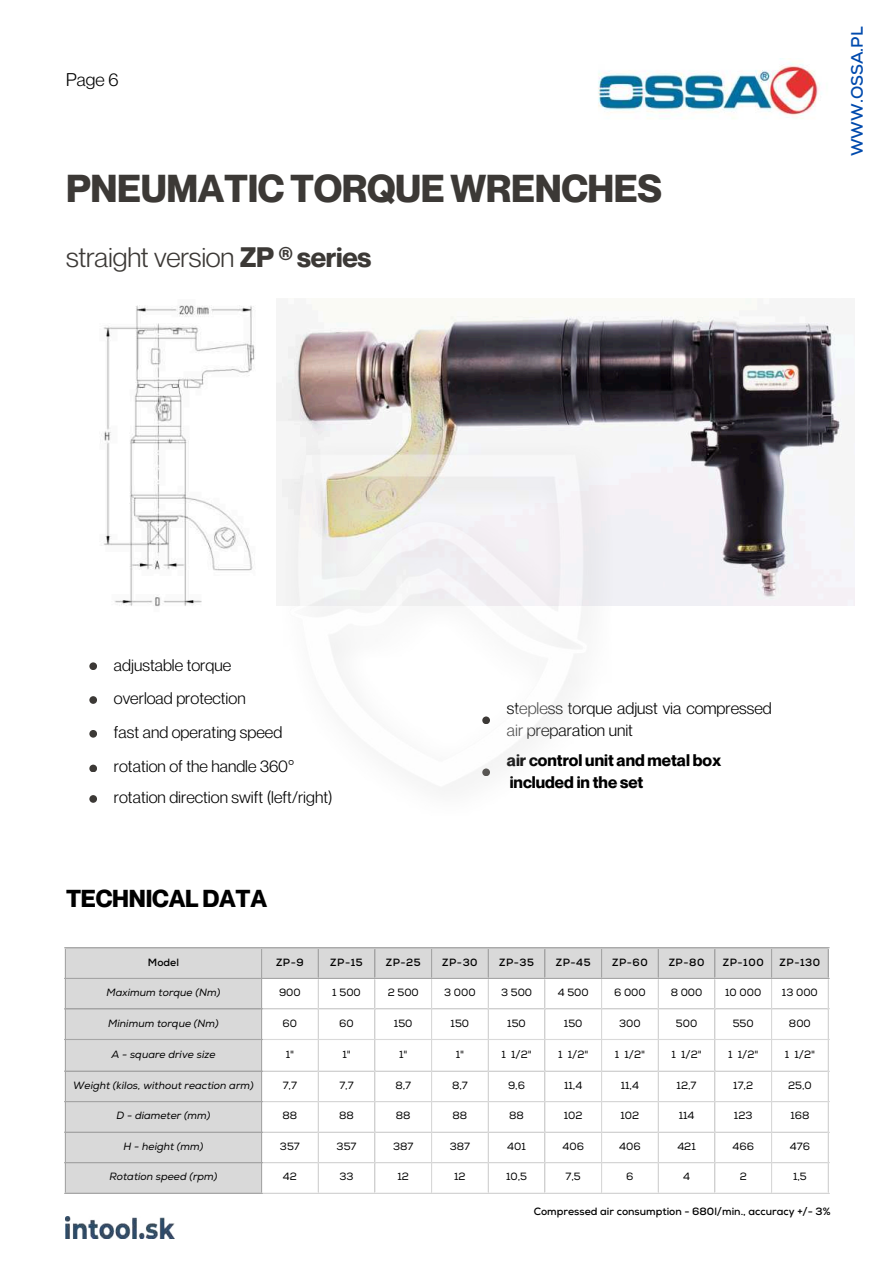
<style>
.page{position:relative;width:894px;height:1264px;background:#fff}
.page>*{position:absolute;margin:0;border:0;box-sizing:border-box;transform-origin:0 0}
.t1{font:700 38.1px "Neue Montreal";letter-spacing:-.01em;color:#3c3936}
.t2{font:27.6px "Neue Montreal";letter-spacing:-.01em;color:#3c3936}
.t3{font:700 24px "Neue Montreal";letter-spacing:-.01em;color:#000}
.t4{font:18px "Neue Montreal";color:#000}
.t5{font:16.5px/34px "Neue Montreal";color:#000}
.t6{font:700 16.5px/22.5px "Neue Montreal";color:#000}
.t7{font:700 16.5px "Nexa";color:#004aad}
.t8{font:10.5px "Nexa";color:#000}
.t9{font:italic 10.5px "Nexa";color:#000}
.t10{font:700 10.5px "Nexa";color:#000}
.s1{font-weight:700}
</style>
<div class="page">
<img style="left:104px;top:305px;width:151px;height:302px">
<img style="left:598px;top:62px;width:224px;height:57px">
<img style="left:276px;top:310px;width:578px;height:296px">
<div style="left:89px;top:730px;width:8px;height:7px;background:#3c3936;border-radius:50%"></div>
<div style="left:89px;top:696px;width:8px;height:8px;background:#3c3936;border-radius:50%"></div>
<div style="left:89px;top:764px;width:8px;height:8px;background:#3c3936;border-radius:50%"></div>
<div style="left:89px;top:795px;width:8px;height:7px;background:#3c3936;border-radius:50%"></div>
<div style="left:89px;top:662px;width:8px;height:8px;background:#3c3936;border-radius:50%"></div>
<svg style="left:65px;top:948px;width:763px;height:244px"></svg>
<hr style="left:65px;top:949px;width:1px;height:243px;background:#a6a6a6">
<hr style="left:261px;top:949px;width:1px;height:243px;background:#a6a6a6">
<hr style="left:317px;top:949px;width:2px;height:28px;background:#a6a6a6">
<svg style="left:374px;top:949px;width:1px;height:28px"></svg>
<svg style="left:431px;top:949px;width:1px;height:28px"></svg>
<svg style="left:487px;top:949px;width:1px;height:28px"></svg>
<svg style="left:544px;top:949px;width:1px;height:28px"></svg>
<svg style="left:601px;top:949px;width:1px;height:28px"></svg>
<svg style="left:657px;top:949px;width:1px;height:28px"></svg>
<svg style="left:714px;top:949px;width:1px;height:28px"></svg>
<hr style="left:770px;top:949px;width:2px;height:28px;background:#a6a6a6">
<svg style="left:827px;top:949px;width:1px;height:28px"></svg>
<hr style="left:64px;top:947px;width:765px;height:1px;background:#a6a6a6">
<hr style="left:64px;top:977px;width:765px;height:1px;background:#a6a6a6">
<hr style="left:64px;top:1008px;width:198px;height:1px;background:#a6a6a6">
<hr style="left:64px;top:1038px;width:198px;height:2px;background:#a6a6a6">
<hr style="left:64px;top:1070px;width:198px;height:1px;background:#a6a6a6">
<hr style="left:64px;top:1101px;width:198px;height:1px;background:#a6a6a6">
<hr style="left:64px;top:1131px;width:198px;height:1px;background:#a6a6a6">
<hr style="left:64px;top:1162px;width:198px;height:1px;background:#a6a6a6">
<hr style="left:64px;top:1192px;width:198px;height:1px;background:#a6a6a6">
<hr style="left:317px;top:979px;width:2px;height:213px;background:#d9d9d9">
<hr style="left:374px;top:979px;width:1px;height:213px;background:#d9d9d9">
<hr style="left:431px;top:979px;width:1px;height:213px;background:#d9d9d9">
<hr style="left:487px;top:979px;width:1px;height:213px;background:#d9d9d9">
<hr style="left:544px;top:979px;width:1px;height:213px;background:#d9d9d9">
<hr style="left:601px;top:979px;width:1px;height:213px;background:#d9d9d9">
<hr style="left:657px;top:979px;width:1px;height:213px;background:#d9d9d9">
<hr style="left:714px;top:979px;width:1px;height:213px;background:#d9d9d9">
<hr style="left:770px;top:979px;width:2px;height:213px;background:#d9d9d9">
<hr style="left:827px;top:979px;width:1px;height:213px;background:#d9d9d9">
<hr style="left:262px;top:1008px;width:567px;height:1px;background:#d9d9d9">
<hr style="left:262px;top:1038px;width:567px;height:2px;background:#d9d9d9">
<hr style="left:262px;top:1070px;width:567px;height:1px;background:#d9d9d9">
<hr style="left:262px;top:1101px;width:567px;height:1px;background:#d9d9d9">
<hr style="left:262px;top:1131px;width:567px;height:1px;background:#d9d9d9">
<hr style="left:262px;top:1162px;width:567px;height:1px;background:#d9d9d9">
<hr style="left:262px;top:1192px;width:567px;height:1px;background:#d9d9d9">
<img style="left:276px;top:443px;width:341px;height:344px">
<img style="left:65px;top:1216px;width:110px;height:22px">
<h3 class="t4" style="left:66px;top:65px;width:54px">Page 6</h3>
<h1 class="t1" style="left:66px;top:157px;width:597px">PNEUMATIC TORQUE WRENCHES</h1>
<h2 class="t2" style="left:66px;top:235px;width:307px">straight version <span class="s1">ZP ® series</span></h2>
<h3 class="t7" style="left:846px;top:156px;width:131px;rotate:-90deg">WWW.OSSA.PL</h3>
<h3 class="t5" style="left:114px;top:646px;width:119px">adjustable torque</h3>
<h3 class="t5" style="left:114px;top:679px;width:182px">overload protection<br>fast and operating speed rotation of the handle 360°</h3>
<h3 class="t5" style="left:114px;top:779px;width:220px">rotation direction swift (left/right)</h3>
<h3 class="t3" style="left:66px;top:878px;width:202px">TECHNICAL DATA</h3>
<h3 class="t5" style="left:506px;top:695px;width:266px;line-height:22.5px">stepless torque adjust via compressed air preparation unit</h3>
<h3 class="t6" style="left:506px;top:746px;width:216px">air control unit and metal box included in the set</h3>
<p class="t10" style="left:148px;top:955px;width:32px">Model</p>
<p class="t10" style="left:276px;top:955px;width:29px">ZP-9</p>
<p class="t10" style="left:330px;top:955px;width:34px">ZP-15</p>
<p class="t10" style="left:385px;top:955px;width:37px">ZP-25</p>
<p class="t10" style="left:442px;top:955px;width:37px">ZP-30</p>
<p class="t10" style="left:499px;top:955px;width:37px">ZP-35</p>
<p class="t10" style="left:555px;top:955px;width:36px">ZP-45</p>
<p class="t10" style="left:612px;top:955px;width:37px">ZP-60</p>
<p class="t10" style="left:668px;top:955px;width:37px">ZP-80</p>
<p class="t10" style="left:722px;top:955px;width:42px">ZP-100</p>
<p class="t10" style="left:779px;top:955px;width:42px">ZP-130</p>
<p class="t9" style="left:107px;top:986px;width:115px">Maximum torque (Nm)</p>
<p class="t8" style="left:279px;top:986px;width:23px">900</p>
<p class="t8" style="left:332px;top:986px;width:30px">1 500</p>
<p class="t8" style="left:387px;top:986px;width:33px">2 500</p>
<p class="t8" style="left:444px;top:986px;width:33px">3 000</p>
<p class="t8" style="left:501px;top:986px;width:33px">3 500</p>
<p class="t8" style="left:557px;top:986px;width:32px">4 500</p>
<p class="t8" style="left:614px;top:986px;width:33px">6 000</p>
<p class="t8" style="left:670px;top:986px;width:33px">8 000</p>
<p class="t8" style="left:725px;top:986px;width:38px">10 000</p>
<p class="t8" style="left:781px;top:986px;width:37px">13 000</p>
<p class="t9" style="left:108px;top:1016px;width:112px">Minimum torque (Nm)</p>
<p class="t8" style="left:282px;top:1016px;width:16px">60</p>
<p class="t8" style="left:339px;top:1016px;width:16px">60</p>
<p class="t8" style="left:394px;top:1016px;width:20px">150</p>
<p class="t8" style="left:450px;top:1016px;width:20px">150</p>
<p class="t8" style="left:507px;top:1016px;width:20px">150</p>
<p class="t8" style="left:563px;top:1016px;width:20px">150</p>
<p class="t8" style="left:619px;top:1016px;width:23px">300</p>
<p class="t8" style="left:675px;top:1016px;width:23px">500</p>
<p class="t8" style="left:732px;top:1016px;width:23px">550</p>
<p class="t8" style="left:788px;top:1016px;width:23px">800</p>
<p class="t9" style="left:111px;top:1047px;width:106px">A - square drive size</p>
<p class="t8" style="left:285px;top:1048px;width:10px">1"</p>
<p class="t8" style="left:342px;top:1048px;width:10px">1"</p>
<p class="t8" style="left:399px;top:1048px;width:10px">1"</p>
<p class="t8" style="left:455px;top:1048px;width:10px">1"</p>
<p class="t8" style="left:501px;top:1048px;width:32px">1 1/2"</p>
<p class="t8" style="left:558px;top:1048px;width:32px">1 1/2"</p>
<p class="t8" style="left:614px;top:1048px;width:32px">1 1/2"</p>
<p class="t8" style="left:671px;top:1048px;width:32px">1 1/2"</p>
<p class="t8" style="left:727px;top:1048px;width:32px">1 1/2"</p>
<p class="t8" style="left:784px;top:1048px;width:32px">1 1/2"</p>
<p class="t9" style="left:73px;top:1078px;width:182px">Weight (kilos, without reaction arm)</p>
<p class="t8" style="left:283px;top:1078px;width:16px">7,7</p>
<p class="t8" style="left:339px;top:1078px;width:16px">7,7</p>
<p class="t8" style="left:395px;top:1078px;width:17px">8,7</p>
<p class="t8" style="left:452px;top:1078px;width:17px">8,7</p>
<p class="t8" style="left:508px;top:1078px;width:18px">9,6</p>
<p class="t8" style="left:564px;top:1078px;width:20px">11,4</p>
<p class="t8" style="left:620px;top:1078px;width:20px">11,4</p>
<p class="t8" style="left:676px;top:1078px;width:21px">12,7</p>
<p class="t8" style="left:733px;top:1078px;width:21px">17,2</p>
<p class="t8" style="left:787px;top:1078px;width:25px">25,0</p>
<p class="t9" style="left:116px;top:1109px;width:95px">D - diameter (mm)</p>
<p class="t8" style="left:282px;top:1109px;width:16px">88</p>
<p class="t8" style="left:339px;top:1109px;width:16px">88</p>
<p class="t8" style="left:396px;top:1109px;width:16px">88</p>
<p class="t8" style="left:452px;top:1109px;width:16px">88</p>
<p class="t8" style="left:509px;top:1109px;width:16px">88</p>
<p class="t8" style="left:563px;top:1109px;width:20px">102</p>
<p class="t8" style="left:620px;top:1109px;width:20px">102</p>
<p class="t8" style="left:678px;top:1109px;width:17px">114</p>
<p class="t8" style="left:733px;top:1109px;width:20px">123</p>
<p class="t8" style="left:790px;top:1109px;width:21px">168</p>
<p class="t9" style="left:123px;top:1139px;width:81px">H - height (mm)</p>
<p class="t8" style="left:280px;top:1139px;width:21px">357</p>
<p class="t8" style="left:336px;top:1139px;width:21px">357</p>
<p class="t8" style="left:393px;top:1139px;width:22px">387</p>
<p class="t8" style="left:449px;top:1139px;width:22px">387</p>
<p class="t8" style="left:507px;top:1139px;width:20px">401</p>
<p class="t8" style="left:562px;top:1139px;width:23px">406</p>
<p class="t8" style="left:619px;top:1139px;width:23px">406</p>
<p class="t8" style="left:677px;top:1139px;width:20px">421</p>
<p class="t8" style="left:732px;top:1139px;width:23px">466</p>
<p class="t8" style="left:789px;top:1139px;width:22px">476</p>
<p class="t9" style="left:109px;top:1170px;width:109px">Rotation speed (rpm)</p>
<p class="t8" style="left:283px;top:1170px;width:15px">42</p>
<p class="t8" style="left:339px;top:1170px;width:16px">33</p>
<p class="t8" style="left:397px;top:1170px;width:13px">12</p>
<p class="t8" style="left:454px;top:1170px;width:13px">12</p>
<p class="t8" style="left:506px;top:1170px;width:23px">10,5</p>
<p class="t8" style="left:565px;top:1170px;width:17px">7,5</p>
<p class="t8" style="left:626px;top:1170px;width:9px">6</p>
<p class="t8" style="left:683px;top:1170px;width:8px">4</p>
<p class="t8" style="left:739px;top:1170px;width:9px">2</p>
<p class="t8" style="left:792px;top:1170px;width:15px">1,5</p>
<p class="t10" style="left:533px;top:1204px;width:298px">Compressed air consumption - 680l/min., accuracy +/- 3%</p>
</div>
